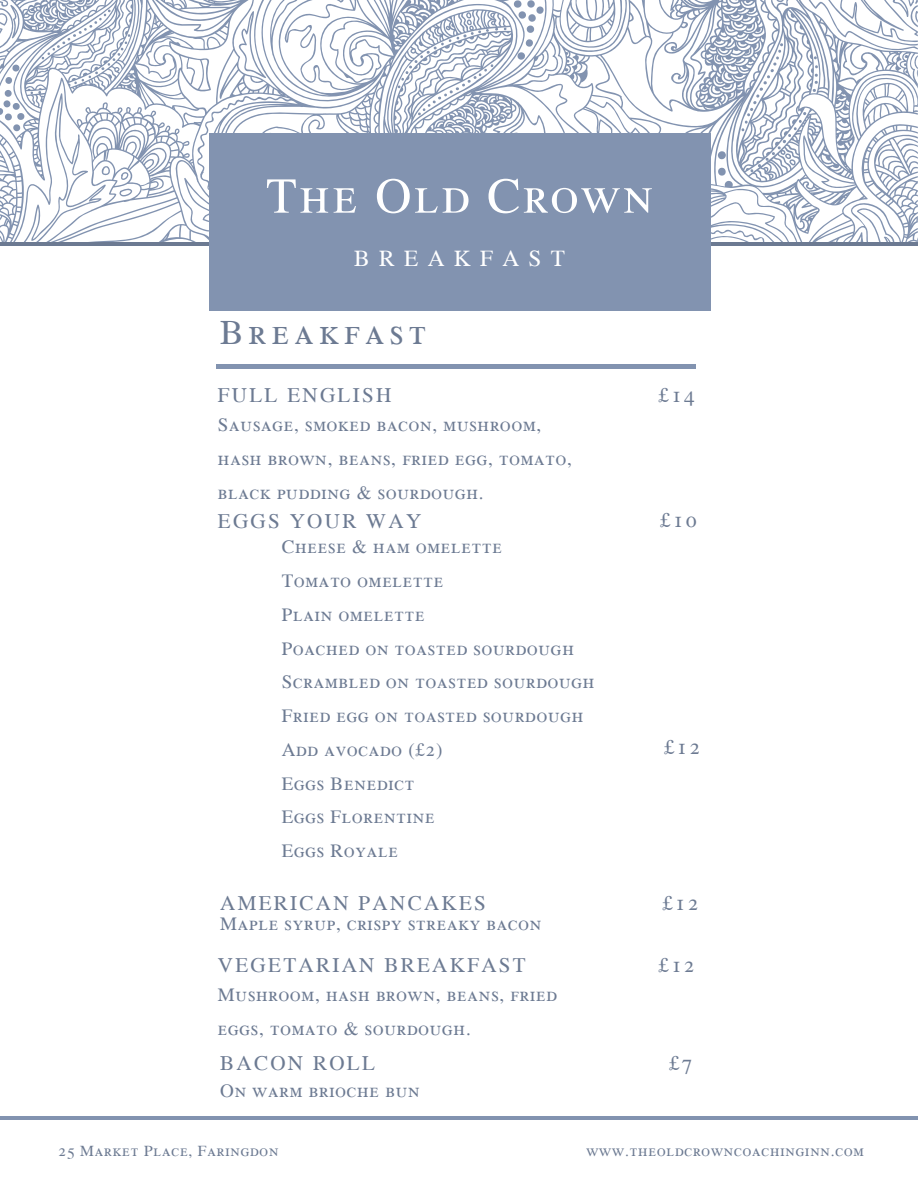
<style>
.page{position:relative;width:918px;height:1188px;background:#fff}
.page>*{position:absolute;margin:0;border:0;box-sizing:border-box;transform-origin:0 0}
.t1{font:50.25px "Times Roman SC OSF";letter-spacing:.05em;color:#fff}
.t2{font:35.1px "Times Roman SC OSF";letter-spacing:.15em;color:#6c7a92}
.t3{font:23.4px "Times Roman SC OSF";letter-spacing:.4em;color:#fff}
.t4{font:21px "Times Roman SC OSF";letter-spacing:.11em;color:#6c7a92}
.t5{font:19.05px/33.8px "Times Roman SC OSF";letter-spacing:.04em;color:#6c7a92}
.t6{font:15.6px "Times Roman SC OSF";letter-spacing:.05em;color:#6c7a92}
</style>
<div class="page">
<svg style="left:0;top:0;width:918px;height:242px"></svg>
<svg style="left:560px;top:0;width:56px;height:43px"></svg>
<svg style="left:383px;top:0;width:163px;height:133px"></svg>
<svg style="left:238px;top:11px;width:28px;height:67px"></svg>
<svg style="left:0;top:0;width:22px;height:52px"></svg>
<hr style="left:0;top:243px;width:918px;height:3px;background:#6c7a92">
<div style="left:209px;top:133px;width:501px;height:178px;background:#8293b0"></div>
<hr style="left:0;top:1116px;width:918px;height:3px;background:#8293b0">
<div style="left:217px;top:364px;width:479px;height:5px;background:#8293b0"></div>
<h1 class="t1" style="left:266px;top:168px;width:389px">The Old Crown</h1>
<p class="t3" style="left:354px;top:245px;width:212px">BREAKFAST</p>
<h2 class="t2" style="left:220px;top:313px;width:208px">Breakfast</h2>
<p class="t4" style="left:218px;top:383px;width:175px">FULL ENGLISH</p>
<p class="t4" style="left:659px;top:383px;width:38px">£14</p>
<p class="t5" style="left:218px;top:408px;width:356px">Sausage, smoked bacon, mushroom, hash brown, beans, fried egg, tomato, black pudding &amp; sourdough.</p>
<p class="t4" style="left:218px;top:509px;width:205px">EGGS YOUR WAY</p>
<p class="t4" style="left:660px;top:508px;width:38px">£10</p>
<p class="t5" style="left:282px;top:530px;width:314px">Cheese &amp; ham omelette<br>Tomato omelette<br>Plain omelette<br>Poached on toasted sourdough<br>Scrambled on toasted sourdough<br>Fried egg on toasted sourdough<br>Add avocado (£2)<br>Eggs Benedict<br>Eggs Florentine<br>Eggs Royale</p>
<p class="t4" style="left:664px;top:735px;width:38px">£12</p>
<p class="t4" style="left:220px;top:892px;width:267px">AMERICAN PANCAKES</p>
<p class="t4" style="left:662px;top:892px;width:38px">£12</p>
<p class="t5" style="left:220px;top:906px;width:323px">Maple syrup, crispy streaky bacon</p>
<p class="t4" style="left:218px;top:953px;width:309px">VEGETARIAN BREAKFAST</p>
<p class="t4" style="left:659px;top:953px;width:38px">£12</p>
<p class="t5" style="left:218px;top:977px;width:341px">Mushroom, hash brown, beans, fried eggs, tomato &amp; sourdough.</p>
<p class="t4" style="left:220px;top:1051px;width:156px">BACON ROLL</p>
<p class="t4" style="left:669px;top:1051px;width:25px">£7</p>
<p class="t5" style="left:220px;top:1074px;width:201px">On warm brioche bun</p>
<p class="t6" style="left:58px;top:1142px;width:222px">25 Market Place, Faringdon</p>
<p class="t6" style="left:586px;top:1142px;width:279px">www.theoldcrowncoachinginn.com</p>
</div>
